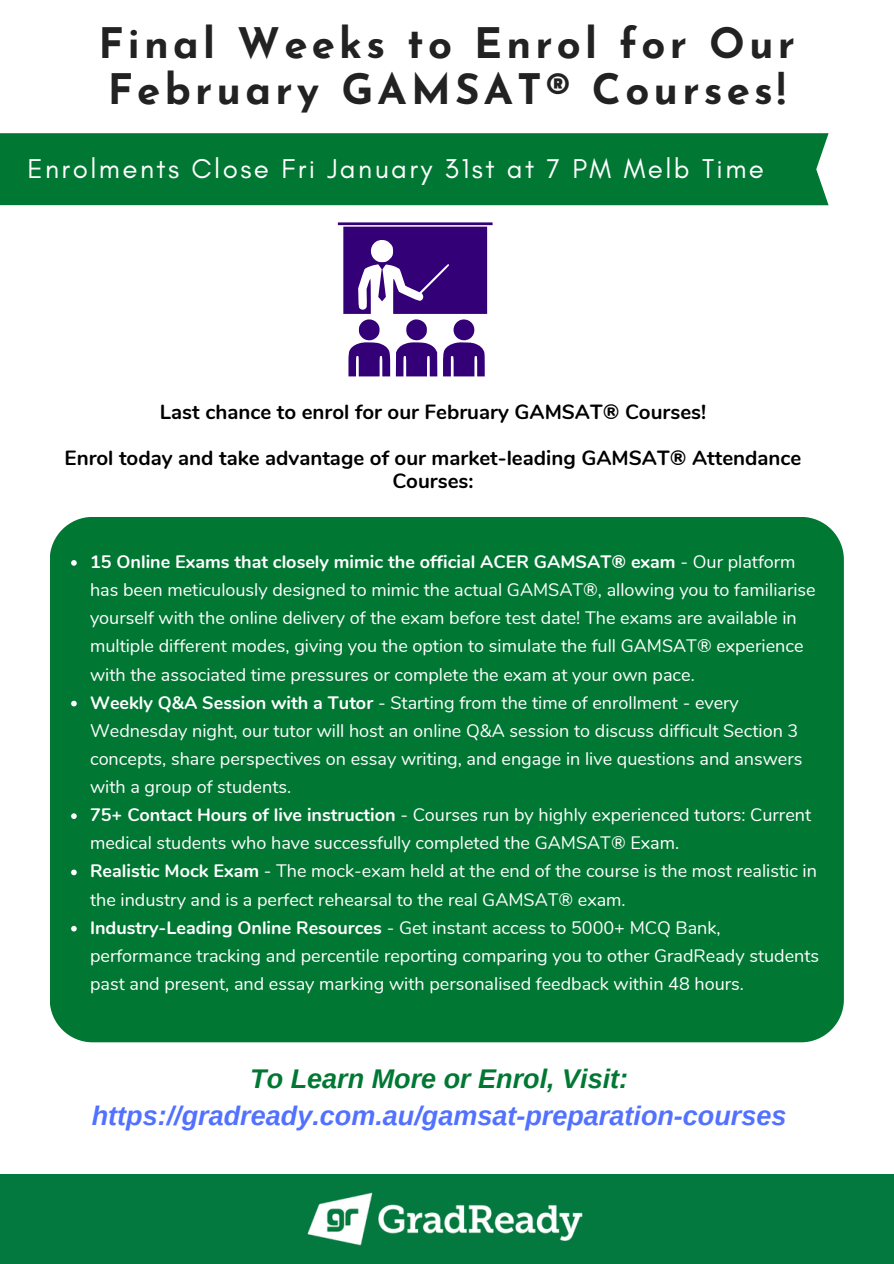
<style>
.page{position:relative;width:894px;height:1264px;background:#fff}
.page>*{position:absolute;margin:0;border:0;box-sizing:border-box;transform-origin:0 0}
.t1{font:700 42px/46.2px "Josefin Sans";letter-spacing:.1em;color:#222}
.t2{font:27.75px "Glacial Indifference";letter-spacing:.085em;color:#fff}
.t3{font:italic 700 27px "Arimo";color:#5271ff}
.t4{font:italic 700 27px "Arimo";color:#007833}
.t5{font:700 20.55px/23px "Nunito";color:#000;text-align:center}
.t6{font:18px/28.2px "Nunito";color:#fff}
.s1{font-weight:700}
</style>
<div class="page">
<div style="left:50px;top:517px;width:793px;height:525px;background:#007833;border-radius:43px"></div>
<div style="left:0;top:1174px;width:893px;height:89px;background:#03793f"></div>
<img style="left:307px;top:1192px;width:276px;height:54px">
<div style="left:0;top:133px;width:828px;height:72px;background:#007833"></div>
<svg style="left:338px;top:222px;width:154px;height:154px"></svg>
<svg style="left:71px;top:560px;width:6px;height:5px"></svg>
<svg style="left:71px;top:700px;width:6px;height:6px"></svg>
<svg style="left:71px;top:813px;width:6px;height:6px"></svg>
<svg style="left:71px;top:869px;width:6px;height:6px"></svg>
<svg style="left:71px;top:925px;width:6px;height:6px"></svg>
<p class="t1" style="left:98px;top:24px;width:698px">Final Weeks to Enrol for Our<br>February GAMSAT® Courses!</p>
<p class="t2" style="left:27px;top:152px;width:738px">Enrolments Close Fri January 31st at 7 PM Melb Time</p>
<p class="t5" style="left:160px;top:400px;width:547px">Last chance to enrol for our February GAMSAT® Courses!</p>
<p class="t5" style="left:65px;top:446px;width:738px">Enrol today and take advantage of our market-leading GAMSAT® Attendance<br>Courses:</p>
<p class="t6" style="left:90px;top:548px;width:727px"><span class="s1">15 Online Exams that closely mimic the official ACER GAMSAT® exam</span> - Our platform has been meticulously designed to mimic the actual GAMSAT®, allowing you to familiarise yourself with the online delivery of the exam before test date! The exams are available in multiple different modes, giving you the option to simulate the full GAMSAT® experience with the associated time pressures or complete the exam at your own pace.</p>
<p class="t6" style="left:90px;top:688px;width:713px"><span class="s1">Weekly Q&amp;A Session with a Tutor</span> - Starting from the time of enrollment - every Wednesday night, our tutor will host an online Q&amp;A session to discuss difficult Section 3 concepts, share perspectives on essay writing, and engage in live questions and answers with a group of students.</p>
<p class="t6" style="left:90px;top:801px;width:728px"><span class="s1">75+ Contact Hours of live instruction</span> - Courses run by highly experienced tutors: Current medical students who have successfully completed the GAMSAT® Exam.<br><span class="s1">Realistic Mock Exam</span> - The mock-exam held at the end of the course is the most realistic in the industry and is a perfect rehearsal to the real GAMSAT® exam.</p>
<p class="t6" style="left:90px;top:913px;width:730px"><span class="s1">Industry-Leading Online Resources</span> - Get instant access to 5000+ MCQ Bank, performance tracking and percentile reporting comparing you to other GradReady students past and present, and essay marking with personalised feedback within 48 hours.</p>
<h3 class="t4" style="left:250px;top:1063px;width:379px">To Learn More or Enrol, Visit:</h3>
<h3 class="t3" style="left:92px;top:1100px;width:696px">https://gradready.com.au/gamsat-preparation-courses</h3>
</div>
